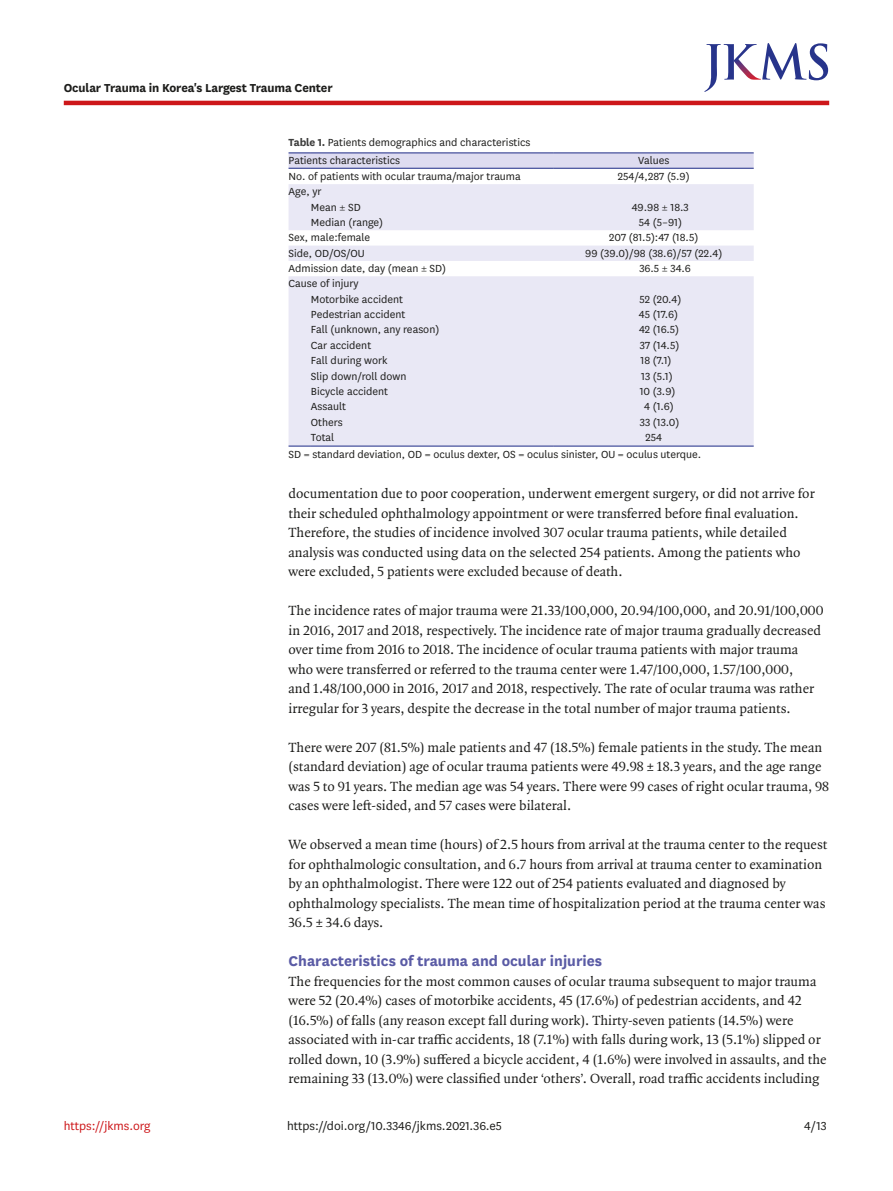
<style>
.page{position:relative;width:893px;height:1191px;background:#fff}
.page>*{position:absolute;margin:0;border:0;box-sizing:border-box;transform-origin:0 0}
.body_title2{font:700 16.5px "National";color:#5a5ba5}
.body_p{font:14.25px/19.5px "Quadraat OT";color:#1d1d1b}
.body_p_first{font:14.25px/19.5px "Quadraat OT";color:#1d1d1b}
.doi_running_footer{font:13.5px "National";color:#1d1d1b}
.alt-title-type{font:700 13.5px "National";letter-spacing:-.01em;color:#1d1d1b}
.t1{font:13.5px "National";color:#cd171a}
.tbody_entry{font:12px "National";color:#1d1d1b}
.table-wrap-foot_p_fi{font:12px "National";color:#1d1d1b}
.table-wrap_caption{font:12px "National";color:#1d1d1b}
.thead_entry{font:12px "National";color:#1d1d1b}
.s1{font-weight:700;color:#3d3d3c}
</style>
<div class="page">
<hr style="left:64px;top:101px;width:765px;height:4px;background:#cd171a">
<svg style="left:704px;top:43px;width:124px;height:49px"></svg>
<svg style="left:289px;top:184px;width:465px;height:261px;background:#ebeaf6"></svg>
<svg style="left:289px;top:152px;width:465px;height:17px;background:#cfcee7"></svg>
<hr style="left:311px;top:168px;width:243px;height:1px;background:#27348b">
<hr style="left:554px;top:168px;width:200px;height:1px;background:#27348b">
<svg style="left:289px;top:445px;width:22px;height:1px"></svg>
<hr style="left:311px;top:445px;width:243px;height:1px;background:#27348b">
<hr style="left:554px;top:445px;width:200px;height:1px;background:#27348b">
<p class="alt-title-type" style="left:64px;top:78px;width:270px">Ocular Trauma in Korea's Largest Trauma Center</p>
<p class="table-wrap_caption" style="left:289px;top:135px;width:244px"><span class="s1">Table 1.</span> Patients demographics and characteristics</p>
<p class="thead_entry" style="left:289px;top:152px;width:113px">Patients characteristics</p>
<p class="thead_entry" style="left:638px;top:152px;width:33px">Values</p>
<p class="tbody_entry" style="left:289px;top:168px;width:234px">No. of patients with ocular trauma/major trauma</p>
<p class="tbody_entry" style="left:618px;top:168px;width:73px">254/4,287 (5.9)</p>
<p class="tbody_entry" style="left:289px;top:184px;width:35px">Age, yr</p>
<p class="tbody_entry" style="left:311px;top:199px;width:51px">Mean ± SD</p>
<p class="tbody_entry" style="left:632px;top:199px;width:59px">49.98 ± 18.3</p>
<p class="tbody_entry" style="left:311px;top:214px;width:74px">Median (range)</p>
<p class="tbody_entry" style="left:639px;top:214px;width:45px">54 (5–91)</p>
<p class="tbody_entry" style="left:289px;top:230px;width:83px">Sex, male:female</p>
<p class="tbody_entry" style="left:609px;top:230px;width:91px">207 (81.5):47 (18.5)</p>
<p class="tbody_entry" style="left:289px;top:245px;width:78px">Side, OD/OS/OU</p>
<p class="tbody_entry" style="left:585px;top:245px;width:139px">99 (39.0)/98 (38.6)/57 (22.4)</p>
<p class="tbody_entry" style="left:289px;top:260px;width:159px">Admission date, day (mean ± SD)</p>
<p class="tbody_entry" style="left:639px;top:260px;width:53px">36.5 ± 34.6</p>
<p class="tbody_entry" style="left:289px;top:276px;width:72px">Cause of injury</p>
<p class="tbody_entry" style="left:311px;top:291px;width:94px">Motorbike accident</p>
<p class="tbody_entry" style="left:640px;top:291px;width:43px">52 (20.4)</p>
<p class="tbody_entry" style="left:311px;top:307px;width:96px">Pedestrian accident</p>
<p class="tbody_entry" style="left:639px;top:307px;width:41px">45 (17.6)</p>
<p class="tbody_entry" style="left:311px;top:322px;width:130px">Fall (unknown, any reason)</p>
<p class="tbody_entry" style="left:639px;top:322px;width:42px">42 (16.5)</p>
<p class="tbody_entry" style="left:311px;top:337px;width:62px">Car accident</p>
<p class="tbody_entry" style="left:640px;top:337px;width:41px">37 (14.5)</p>
<p class="tbody_entry" style="left:311px;top:353px;width:78px">Fall during work</p>
<p class="tbody_entry" style="left:640px;top:353px;width:33px">18 (7.1)</p>
<p class="tbody_entry" style="left:311px;top:368px;width:97px">Slip down/roll down</p>
<p class="tbody_entry" style="left:641px;top:368px;width:33px">13 (5.1)</p>
<p class="tbody_entry" style="left:311px;top:383px;width:79px">Bicycle accident</p>
<p class="tbody_entry" style="left:640px;top:383px;width:37px">10 (3.9)</p>
<p class="tbody_entry" style="left:311px;top:399px;width:37px">Assault</p>
<p class="tbody_entry" style="left:644px;top:399px;width:31px">4 (1.6)</p>
<p class="tbody_entry" style="left:311px;top:414px;width:33px">Others</p>
<p class="tbody_entry" style="left:640px;top:414px;width:41px">33 (13.0)</p>
<p class="tbody_entry" style="left:311px;top:429px;width:25px">Total</p>
<p class="tbody_entry" style="left:645px;top:429px;width:18px">254</p>
<p class="table-wrap-foot_p_fi" style="left:289px;top:447px;width:414px">SD = standard deviation, OD = oculus dexter, OS = oculus sinister, OU = oculus uterque.</p>
<p class="body_p_first" style="left:289px;top:484px;width:528px">documentation due to poor cooperation, underwent emergent surgery, or did not arrive for their scheduled ophthalmology appointment or were transferred before final evaluation.<br>Therefore, the studies of incidence involved 307 ocular trauma patients, while detailed analysis was conducted using data on the selected 254 patients. Among the patients who were excluded, 5 patients were excluded because of death.</p>
<p class="body_p" style="left:289px;top:601px;width:536px">The incidence rates of major trauma were 21.33/100,000, 20.94/100,000, and 20.91/100,000 in 2016, 2017 and 2018, respectively. The incidence rate of major trauma gradually decreased over time from 2016 to 2018. The incidence of ocular trauma patients with major trauma who were transferred or referred to the trauma center were 1.47/100,000, 1.57/100,000,<br>and 1.48/100,000 in 2016, 2017 and 2018, respectively. The rate of ocular trauma was rather irregular for 3 years, despite the decrease in the total number of major trauma patients.</p>
<p class="body_p" style="left:289px;top:737px;width:542px">There were 207 (81.5%) male patients and 47 (18.5%) female patients in the study. The mean (standard deviation) age of ocular trauma patients were 49.98 ± 18.3 years, and the age range was 5 to 91 years. The median age was 54 years. There were 99 cases of right ocular trauma, 98 cases were left-sided, and 57 cases were bilateral.</p>
<p class="body_p" style="left:289px;top:835px;width:540px">We observed a mean time (hours) of 2.5 hours from arrival at the trauma center to the request for ophthalmologic consultation, and 6.7 hours from arrival at trauma center to examination by an ophthalmologist. There were 122 out of 254 patients evaluated and diagnosed by ophthalmology specialists. The mean time of hospitalization period at the trauma center was 36.5 ± 34.6 days.</p>
<p class="body_title2" style="left:289px;top:949px;width:315px">Characteristics of trauma and ocular injuries</p>
<p class="body_p_first" style="left:289px;top:971px;width:540px">The frequencies for the most common causes of ocular trauma subsequent to major trauma were 52 (20.4%) cases of motorbike accidents, 45 (17.6%) of pedestrian accidents, and 42 (16.5%) of falls (any reason except fall during work). Thirty-seven patients (14.5%) were associated with in-car traffic accidents, 18 (7.1%) with falls during work, 13 (5.1%) slipped or rolled down, 10 (3.9%) suffered a bicycle accident, 4 (1.6%) were involved in assaults, and the remaining 33 (13.0%) were classified under ‘others’. Overall, road traffic accidents including</p>
<p class="t1" style="left:64px;top:1116px;width:88px">https://jkms.org</p>
<p class="doi_running_footer" style="left:287px;top:1116px;width:216px">https://doi.org/10.3346/jkms.2021.36.e5</p>
<p class="doi_running_footer" style="left:804px;top:1116px;width:24px">4/13</p>
</div>
